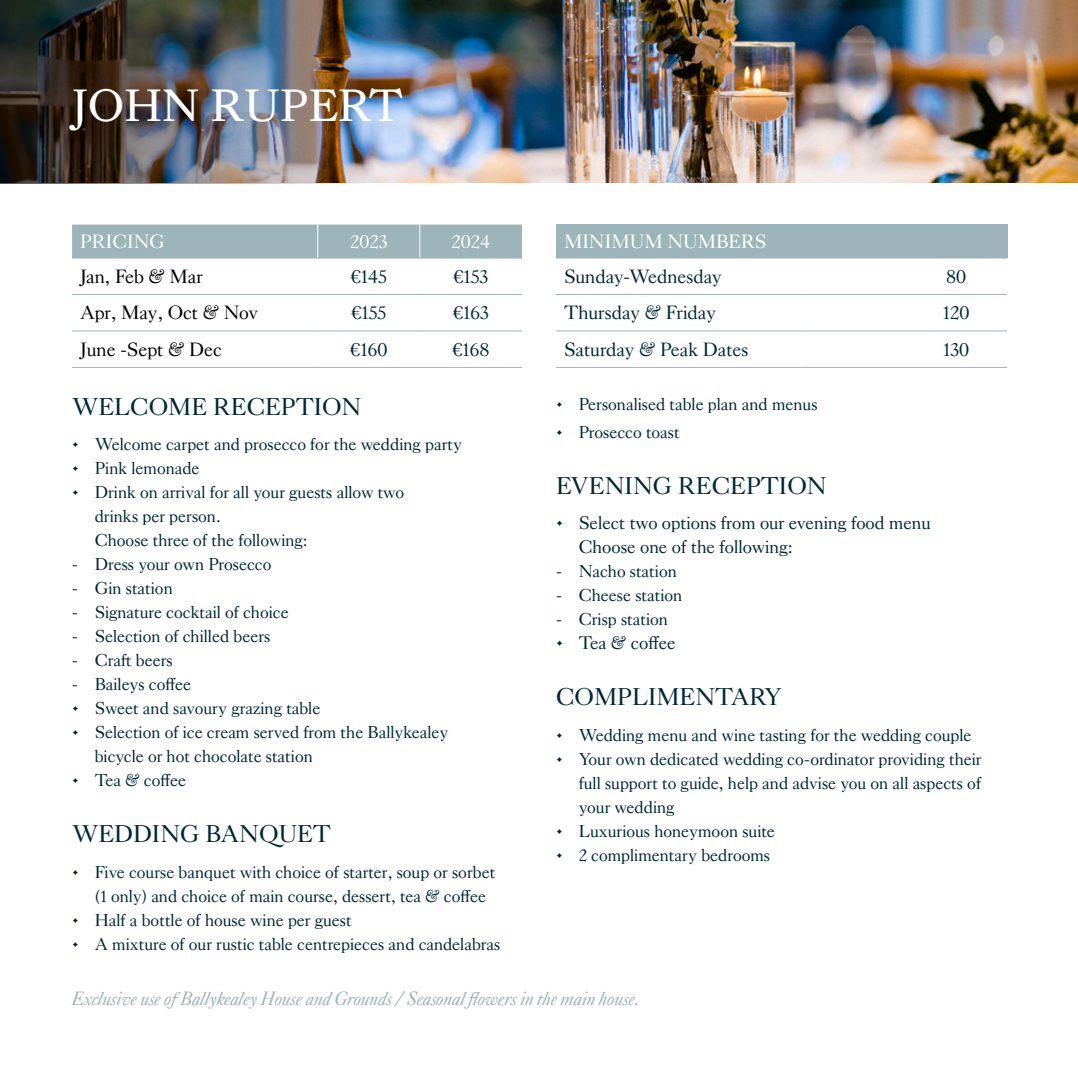
<style>
.page{position:relative;width:1078px;height:1078px;background:#fff}
.page>*{position:absolute;margin:0;border:0;box-sizing:border-box;transform-origin:0 0}
.t1{font:46.8px "Kings Caslon";color:#fff}
.t2{font:24px "Kings Caslon Display";color:#002838}
.t3{font:19px "Kings Caslon Display";color:#002838}
.t4{font:italic 19px "Kings Caslon Display";color:#9cb4ba}
.t5{font:19px "Kings Caslon Display";color:#000}
.t6{font:19px "Kings Caslon Display";color:#fff}
.t7{font:18px/24px "Kings Caslon Display";color:#002838}
.t8{font:17px/24px "Kings Caslon Display";color:#002838}
</style>
<div class="page">
<div style="left:72px;top:224px;width:450px;height:34px;background:#9cb4ba"></div>
<hr style="left:419px;top:224px;width:1px;height:34px;background:#fff">
<hr style="left:317px;top:224px;width:1px;height:34px;background:#fff">
<hr style="left:72px;top:258px;width:245px;height:1px;background:#9cb4ba">
<hr style="left:317px;top:258px;width:103px;height:1px;background:#9cb4ba">
<hr style="left:420px;top:258px;width:102px;height:1px;background:#9cb4ba">
<hr style="left:72px;top:294px;width:245px;height:1px;background:#9cb4ba">
<hr style="left:317px;top:294px;width:103px;height:1px;background:#9cb4ba">
<hr style="left:420px;top:294px;width:102px;height:1px;background:#9cb4ba">
<hr style="left:72px;top:330px;width:245px;height:1px;background:#9cb4ba">
<hr style="left:72px;top:367px;width:245px;height:1px;background:#9cb4ba">
<hr style="left:317px;top:330px;width:103px;height:1px;background:#9cb4ba">
<hr style="left:317px;top:367px;width:103px;height:1px;background:#9cb4ba">
<hr style="left:420px;top:330px;width:102px;height:1px;background:#9cb4ba">
<hr style="left:420px;top:367px;width:102px;height:1px;background:#9cb4ba">
<div style="left:556px;top:224px;width:450px;height:34px;background:#9cb4ba"></div>
<hr style="left:556px;top:258px;width:245px;height:1px;background:#9cb4ba">
<hr style="left:801px;top:258px;width:103px;height:1px;background:#9cb4ba">
<hr style="left:904px;top:258px;width:102px;height:1px;background:#9cb4ba">
<hr style="left:556px;top:294px;width:245px;height:1px;background:#9cb4ba">
<hr style="left:556px;top:330px;width:245px;height:1px;background:#9cb4ba">
<hr style="left:556px;top:367px;width:245px;height:1px;background:#9cb4ba">
<hr style="left:801px;top:294px;width:103px;height:1px;background:#9cb4ba">
<hr style="left:801px;top:330px;width:103px;height:1px;background:#9cb4ba">
<hr style="left:801px;top:367px;width:103px;height:1px;background:#9cb4ba">
<hr style="left:904px;top:294px;width:102px;height:1px;background:#9cb4ba">
<hr style="left:904px;top:330px;width:102px;height:1px;background:#9cb4ba">
<hr style="left:904px;top:367px;width:102px;height:1px;background:#9cb4ba">
<img style="left:522px;top:0;width:555px;height:183px">
<img style="left:0;top:0;width:522px;height:183px">
<h1 class="t1" style="left:72px;top:89px;width:332px">JOHN RUPERT</h1>
<p class="t6" style="left:80px;top:234px;width:86px">PRICING</p>
<p class="t6" style="left:350px;top:234px;width:39px">2023</p>
<p class="t6" style="left:451px;top:234px;width:40px">2024</p>
<p class="t5" style="left:80px;top:265px;width:124px">Jan, Feb &amp; Mar</p>
<p class="t3" style="left:350px;top:269px;width:38px">€145</p>
<p class="t3" style="left:453px;top:269px;width:36px">€153</p>
<p class="t5" style="left:80px;top:302px;width:179px">Apr, May, Oct &amp; Nov</p>
<p class="t3" style="left:351px;top:306px;width:36px">€155</p>
<p class="t3" style="left:453px;top:306px;width:37px">€163</p>
<p class="t5" style="left:80px;top:342px;width:143px">June -Sept &amp; Dec</p>
<p class="t3" style="left:350px;top:342px;width:39px">€160</p>
<p class="t3" style="left:452px;top:342px;width:39px">€168</p>
<h2 class="t2" style="left:72px;top:397px;width:291px">WELCOME RECEPTION</h2>
<p class="t8" style="left:72px;top:433px;width:391px">• Welcome carpet and prosecco for the wedding party</p>
<p class="t8" style="left:72px;top:457px;width:129px">• Pink lemonade</p>
<p class="t8" style="left:95px;top:481px;width:311px;text-indent:-23px">• Drink on arrival for all your guests allow two drinks per person.<br>Choose three of the following:</p>
<p class="t8" style="left:72px;top:553px;width:201px">- Dress your own Prosecco</p>
<p class="t8" style="left:72px;top:577px;width:102px">- Gin station</p>
<p class="t8" style="left:72px;top:601px;width:218px">- Signature cocktail of choice</p>
<p class="t8" style="left:72px;top:625px;width:200px">- Selection of chilled beers</p>
<p class="t8" style="left:72px;top:649px;width:102px">- Craft beers</p>
<p class="t8" style="left:72px;top:673px;width:120px">- Baileys coffee</p>
<p class="t8" style="left:72px;top:697px;width:250px">• Sweet and savoury grazing table</p>
<p class="t8" style="left:95px;top:721px;width:355px;text-indent:-23px">• Selection of ice cream served from the Ballykealey bicycle or hot chocolate station</p>
<p class="t8" style="left:72px;top:769px;width:116px">• Tea &amp; coffee</p>
<h2 class="t2" style="left:72px;top:820px;width:260px">WEDDING BANQUET</h2>
<p class="t8" style="left:95px;top:860px;width:402px;text-indent:-23px">• Five course banquet with choice of starter, soup or sorbet (1 only) and choice of main course, dessert, tea &amp; coffee</p>
<p class="t8" style="left:72px;top:908px;width:281px">• Half a bottle of house wine per guest</p>
<p class="t8" style="left:72px;top:932px;width:430px">• A mixture of our rustic table centrepieces and candelabras</p>
<p class="t6" style="left:564px;top:234px;width:203px">MINIMUM NUMBERS</p>
<p class="t3" style="left:564px;top:269px;width:159px">Sunday-Wednesday</p>
<p class="t3" style="left:945px;top:269px;width:21px">80</p>
<p class="t3" style="left:564px;top:306px;width:154px">Thursday &amp; Friday</p>
<p class="t3" style="left:942px;top:306px;width:28px">120</p>
<p class="t3" style="left:564px;top:342px;width:186px">Saturday &amp; Peak Dates</p>
<p class="t3" style="left:942px;top:342px;width:28px">130</p>
<p class="t8" style="left:556px;top:393px;width:263px">• Personalised table plan and menus</p>
<p class="t8" style="left:556px;top:421px;width:125px">• Prosecco toast</p>
<h2 class="t2" style="left:556px;top:476px;width:272px">EVENING RECEPTION</h2>
<p class="t7" style="left:578px;top:512px;width:353px;text-indent:-23px">• Select two options from our evening food menu<br>Choose one of the following:</p>
<p class="t8" style="left:556px;top:560px;width:122px">- Nacho station</p>
<p class="t8" style="left:556px;top:584px;width:128px">- Cheese station</p>
<p class="t8" style="left:556px;top:608px;width:113px">- Crisp station</p>
<p class="t7" style="left:556px;top:632px;width:121px">• Tea &amp; coffee</p>
<h2 class="t2" style="left:556px;top:687px;width:227px">COMPLIMENTARY</h2>
<p class="t8" style="left:556px;top:723px;width:417px">• Wedding menu and wine tasting for the wedding couple</p>
<p class="t8" style="left:578px;top:747px;width:404px;text-align:justify;text-indent:-23px">• Your own dedicated wedding co-ordinator providing their full support to guide, help and advise you on all aspects of your wedding</p>
<p class="t8" style="left:556px;top:819px;width:220px">• Luxurious honeymoon suite</p>
<p class="t8" style="left:556px;top:843px;width:215px">• 2 complimentary bedrooms</p>
<p class="t4" style="left:72px;top:987px;width:569px">Exclusive use of Ballykealey House and Grounds / Seasonal flowers in the main house.</p>
</div>
